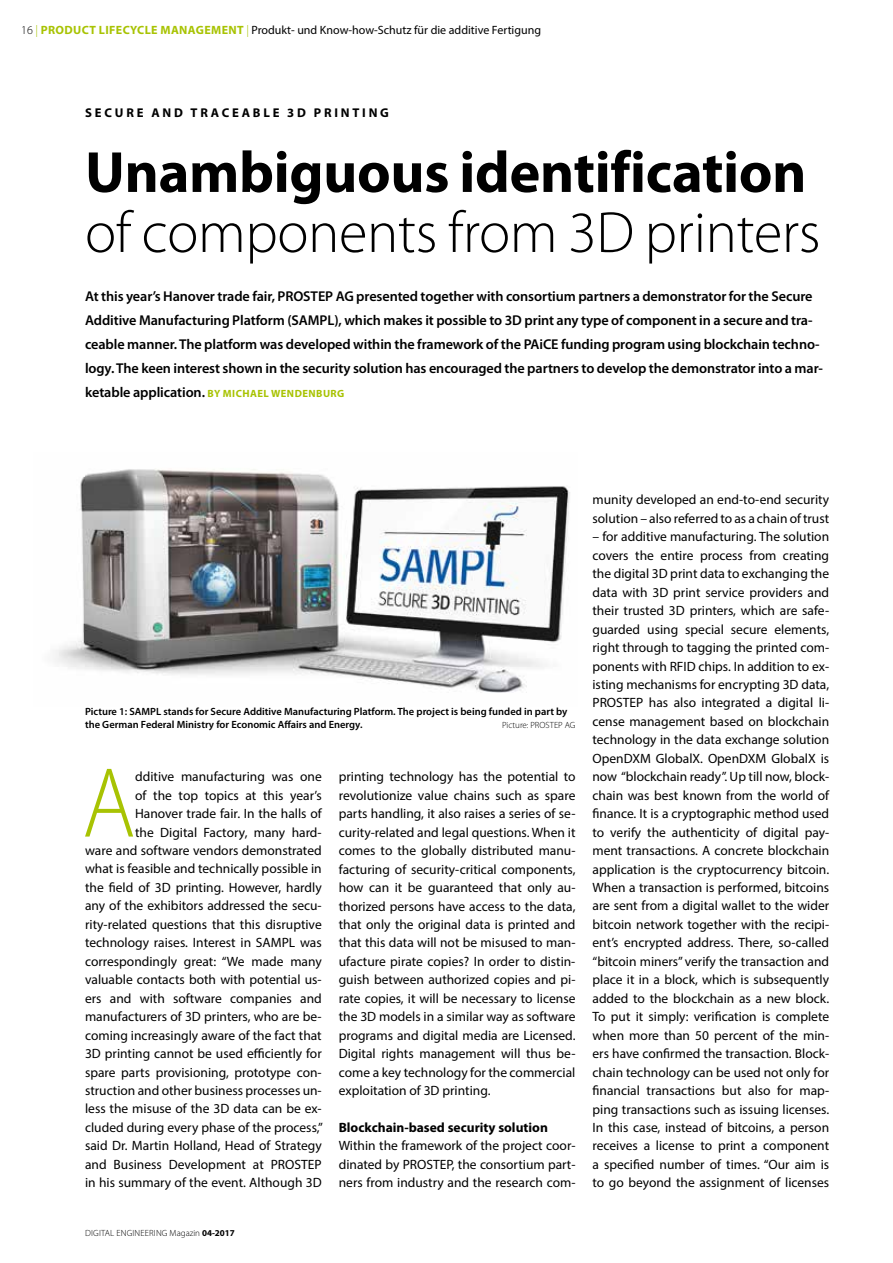
<style>
.page{position:relative;width:893px;height:1263px;background:#fff}
.page>*{position:absolute;margin:0;border:0;box-sizing:border-box;transform-origin:0 0}
.t1{font:300 100.35px "Myriad Pro";color:#a8c303;scale:.9 1}
.t2{font:300 58.5px "Myriad Pro";letter-spacing:-.005em;color:#000}
.t3{font:700 58.5px "Myriad Pro";letter-spacing:-.005em;color:#000}
.t4{font:600 14.25px/24px "Myriad Pro";letter-spacing:-.005em;color:#000}
.t5{font:13.5px/18.5px "Myriad Pro";color:#000;text-align:justify}
.t6{font:700 13.5px "Myriad Pro";color:#000}
.t7{font:700 12.75px "Myriad Pro";letter-spacing:.22em;color:#000}
.t8{font:12px "Myriad Pro";color:#000}
.t9{font:600 10.5px/13.5px "Myriad Pro";color:#000}
.t10{font:300 9px "Myriad Pro";letter-spacing:.01em;color:#000}
.s1{font-weight:300}
.s2{font-weight:300;color:#a8c303}
.s3{font-weight:700;color:#a8c303}
.s4{font-weight:700;font-size:10.5px;color:#a8c303}
.s5{font-weight:700}
</style>
<div class="page">
<img style="left:54px;top:469px;width:516px;height:224px">
<p class="t8" style="left:21px;top:22px;width:521px"><span class="s1">16</span> <span class="s2">|</span> <span class="s3">PRODUCT LIFECYCLE MANAGEMENT</span> <span class="s2">|</span> Produkt- und Know-how-Schutz für die additive Fertigung</p>
<p class="t7" style="left:85px;top:104px;width:305px">SECURE AND TRACEABLE 3D PRINTING</p>
<h2 class="t3" style="left:85px;top:134px;width:723px">Unambiguous identification</h2>
<h2 class="t2" style="left:85px;top:197px;width:737px">of components from 3D printers</h2>
<p class="t4" style="left:85px;top:284px;width:739px">At this year’s Hanover trade fair, PROSTEP AG presented together with consortium partners a demonstrator for the Secure Additive Manufacturing Platform (SAMPL), which makes it possible to 3D print any type of component in a secure and tra&shy;ceable manner. The platform was developed within the framework of the PAiCE funding program using blockchain techno&shy;logy. The keen interest shown in the security solution has encouraged the partners to develop the demonstrator into a mar&shy;ketable application. <span class="s4">BY MICHAEL WENDENBURG</span></p>
<p class="t9" style="left:85px;top:704px;width:484px">Picture 1: SAMPL stands for Secure Additive Manufacturing Platform. The project is being funded in part by the German Federal Ministry for Economic Affairs and Energy.</p>
<p class="t10" style="left:502px;top:720px;width:75px">Picture: PROSTEP AG</p>
<h1 class="t1" style="left:82px;top:743px;width:60px">A</h1>
<p class="t5" style="left:85px;top:767px;width:239px;text-align:right">dditive manufacturing was one<br>of the top topics at this year’s<br>Hanover trade fair. In the halls of<br>the Digital Factory, many hard-<br>ware and software vendors demonstrated what is feasible and technically possible in the field of 3D printing. However, hardly any of the exhibitors addressed the secu&shy;rity-related questions that this disruptive technology raises. Interest in SAMPL was correspondingly great: “We made many valuable contacts both with potential us&shy;ers and with software companies and manufacturers of 3D printers, who are be&shy;coming increasingly aware of the fact that 3D printing cannot be used efficiently for spare parts provisioning, prototype con&shy;struction and other business processes un&shy;less the misuse of the 3D data can be ex&shy;cluded during every phase of the process,” said Dr. Martin Holland, Head of Strategy and Business Development at PROSTEP in his summary of the event. Although 3D</p>
<p class="t5" style="left:339px;top:767px;width:238px">printing technology has the potential to revolutionize value chains such as spare parts handling, it also raises a series of se&shy;curity-related and legal questions. When it comes to the globally distributed manu&shy;facturing of security-critical components, how can it be guaranteed that only au&shy;thorized persons have access to the data, that only the original data is printed and that this data will not be misused to man&shy;ufacture pirate copies? In order to distin&shy;guish between authorized copies and pi&shy;rate copies, it will be necessary to license the 3D models in a similar way as software programs and digital media are Licensed.<br>Digital rights management will thus be&shy;come a key technology for the commercial exploitation of 3D printing.</p>
<p class="t6" style="left:339px;top:1118px;width:211px">Blockchain-based security solution</p>
<p class="t5" style="left:339px;top:1136px;width:238px">Within the framework of the project coor&shy;dinated by PROSTEP, the consortium part&shy;ners from industry and the research com-</p>
<p class="t10" style="left:85px;top:1227px;width:151px">DIGITAL ENGINEERING Magazin <span class="s5">04-2017</span></p>
<p class="t5" style="left:592px;top:490px;width:238px">munity developed an end-to-end security solution – also referred to as a chain of trust</p>
<p class="t5" style="left:592px;top:527px;width:238px">– for additive manufacturing. The solution covers the entire process from creating the digital 3D print data to exchanging the data with 3D print service providers and their trusted 3D printers, which are safe&shy;guarded using special secure elements, right through to tagging the printed com&shy;ponents with RFID chips. In addition to ex&shy;isting mechanisms for encrypting 3D data, PROSTEP has also integrated a digital li&shy;cense management based on blockchain technology in the data exchange solution OpenDXM GlobalX. OpenDXM GlobalX is now “blockchain ready”. Up till now, block&shy;chain was best known from the world of finance. It is a cryptographic method used to verify the authenticity of digital pay&shy;ment transactions. A concrete blockchain application is the cryptocurrency bitcoin.<br>When a transaction is performed, bitcoins are sent from a digital wallet to the wider bitcoin network together with the recipi&shy;ent’s encrypted address. There, so-called “bitcoin miners” verify the transaction and place it in a block, which is subsequently added to the blockchain as a new block.<br>To put it simply: verification is complete when more than 50 percent of the min&shy;ers have confirmed the transaction. Block&shy;chain technology can be used not only for financial transactions but also for map&shy;ping transactions such as issuing licenses.<br>In this case, instead of bitcoins, a person receives a license to print a component a specified number of times. “Our aim is to go beyond the assignment of licenses</p>
</div>
